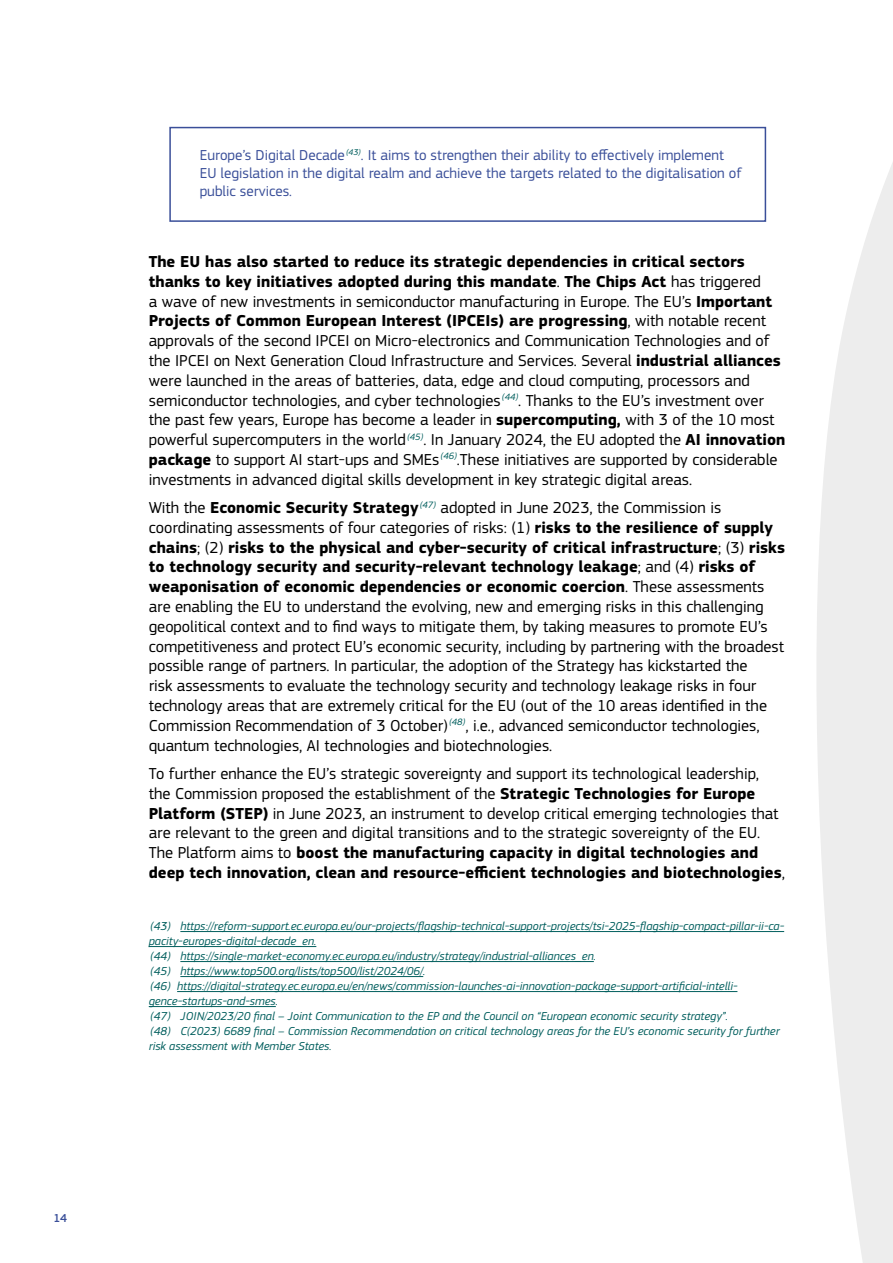
<style>
.page{position:relative;width:893px;height:1263px;background:#fff}
.page>*{position:absolute;margin:0;border:0;box-sizing:border-box;transform-origin:0 0}
.Paragraph{font:16.5px/19.8px "EC Square Sans Pro";color:#000}
.Text_with_Border_Blue{font:15px/18px "EC Square Sans Pro";color:#3a4f99}
.Footnotes{font:italic 12px/15px "EC Square Sans Pro";color:#005e5d}
.t1{font:500 12px "EC Square Sans Pro";color:#3a4f99}
.s1{font-weight:700}
</style>
<div class="page">
<svg style="left:817px;top:162px;width:76px;height:1101px;fill:#ededed"></svg>
<div style="left:169px;top:127px;width:597px;height:95px;background:#fff;border:2px solid #3a4f99"></div>
<hr style="left:180px;top:931px;width:604px;height:1px;background:#005e5d">
<hr style="left:149px;top:946px;width:167px;height:1px;background:#005e5d">
<hr style="left:180px;top:961px;width:414px;height:1px;background:#005e5d">
<hr style="left:180px;top:976px;width:243px;height:1px;background:#005e5d">
<hr style="left:177px;top:991px;width:560px;height:1px;background:#005e5d">
<hr style="left:149px;top:1006px;width:127px;height:1px;background:#005e5d">
<p class="t1" style="left:53px;top:1211px;width:15px">14</p>
<p class="Text_with_Border_Blue" style="left:200px;top:146px;width:543px">Europe’s Digital Decade<sup>(43)</sup>. It aims to strengthen their ability to effectively implement<br>EU legislation in the digital realm and achieve the targets related to the digitalisation of public services.</p>
<p class="Paragraph" style="left:149px;top:252px;width:638px"><span class="s1">The EU has also started to reduce its strategic dependencies in critical sectors thanks to key initiatives adopted during this mandate</span>. <span class="s1">The Chips Act</span> has triggered<br>a wave of new investments in semiconductor manufacturing in Europe. The EU’s <span class="s1">Important Projects of Common European Interest (IPCEIs) are progressing</span>, with notable recent approvals of the second IPCEI on Micro-electronics and Communication Technologies and of the IPCEI on Next Generation Cloud Infrastructure and Services. Several <span class="s1">industrial alliances </span>were launched in the areas of batteries, data, edge and cloud computing, processors and semiconductor technologies, and cyber technologies<sup>(44)</sup>. Thanks to the EU’s investment over the past few years, Europe has become a leader in <span class="s1">supercomputing,</span> with 3 of the 10 most powerful supercomputers in the world<sup>(45)</sup>. In January 2024, the EU adopted the <span class="s1">AI innovation package</span> to support AI start-ups and SMEs<sup>(46)</sup>.These initiatives are supported by considerable investments in advanced digital skills development in key strategic digital areas.</p>
<p class="Paragraph" style="left:149px;top:498px;width:638px">With the <span class="s1">Economic Security Strategy</span><sup>(47)</sup> adopted in June 2023, the Commission is coordinating assessments of four categories of risks: (1) <span class="s1">risks to the resilience of supply chains</span>; (2) <span class="s1">risks to the physical and cyber-security of critical infrastructure</span>; (3) <span class="s1">risks to technology security and security-relevant technology leakage</span>; and (4) <span class="s1">risks of weaponisation of economic dependencies or economic coercion</span>. These assessments are enabling the EU to understand the evolving, new and emerging risks in this challenging geopolitical context and to find ways to mitigate them, by taking measures to promote EU’s competitiveness and protect EU’s economic security, including by partnering with the broadest possible range of partners. In particular, the adoption of the Strategy has kickstarted the<br>risk assessments to evaluate the technology security and technology leakage risks in four technology areas that are extremely critical for the EU (out of the 10 areas identified in the Commission Recommendation of 3 October)<sup>(48)</sup>, i.e., advanced semiconductor technologies, quantum technologies, AI technologies and biotechnologies.</p>
<p class="Paragraph" style="left:149px;top:764px;width:638px">To further enhance the EU’s strategic sovereignty and support its technological leadership, the Commission proposed the establishment of the <span class="s1">Strategic Technologies for Europe Platform (STEP)</span> in June 2023, an instrument to develop critical emerging technologies that are relevant to the green and digital transitions and to the strategic sovereignty of the EU.<br>The Platform aims to <span class="s1">boost the manufacturing capacity in digital technologies and deep tech innovation, clean and resource-efficient technologies and biotechnologies</span>,</p>
<p class="Footnotes" style="left:149px;top:919px;width:637px">(43) https://reform-support.ec.europa.eu/our-projects/flagship-technical-support-projects/tsi-2025-flagship-compact-pillar-ii-ca&shy;pacity-europes-digital-decade_en.</p>
<p class="Footnotes" style="left:150px;top:949px;width:447px">(44) https://single-market-economy.ec.europa.eu/industry/strategy/industrial-alliances_en.</p>
<p class="Footnotes" style="left:150px;top:964px;width:277px">(45) https://www.top500.org/lists/top500/list/2024/06/.</p>
<p class="Footnotes" style="left:149px;top:979px;width:590px">(46) https://digital-strategy.ec.europa.eu/en/news/commission-launches-ai-innovation-package-support-artificial-intelli&shy;gence-startups-and-smes.</p>
<p class="Footnotes" style="left:150px;top:1009px;width:579px">(47) JOIN/2023/20 final – Joint Communication to the EP and the Council on “European economic security strategy”.</p>
<p class="Footnotes" style="left:149px;top:1024px;width:632px">(48) C(2023) 6689 final – Commission Recommendation on critical technology areas for the EU’s economic security for further risk assessment with Member States.</p>
</div>
